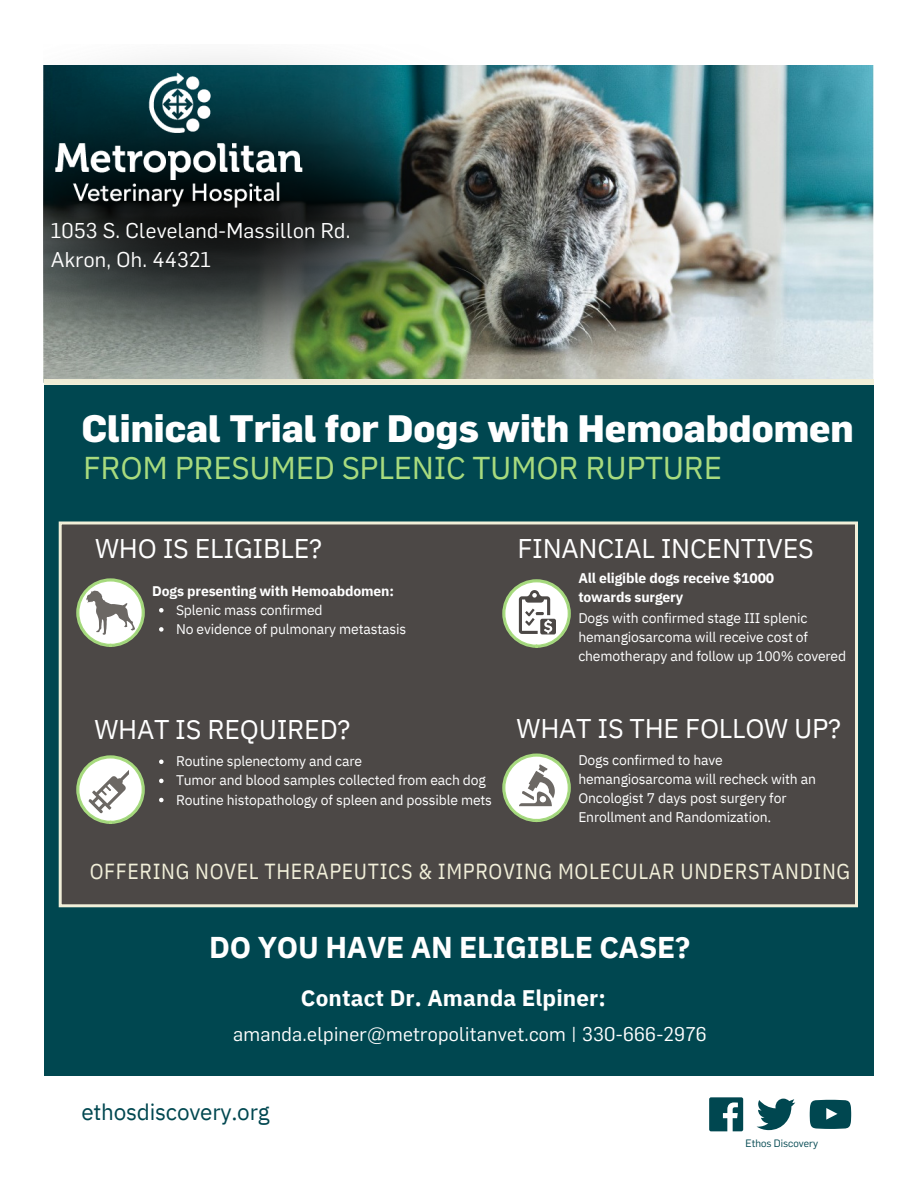
<style>
.page{position:relative;width:918px;height:1188px;background:#fff}
.page>*{position:absolute;margin:0;border:0;box-sizing:border-box;transform-origin:0 0}
.t1{font:800 37.5px "Flama";color:#fff}
.t2{font:31.5px "IBM Plex Sans";letter-spacing:-.01em;color:#a8db7e}
.t3{font:700 30px "IBM Plex Sans";letter-spacing:-.01em;color:#fff}
.t4{font:27px "IBM Plex Sans";letter-spacing:-.01em;color:#fff}
.t5{font:700 22.5px "IBM Plex Sans";letter-spacing:.005em;color:#fff}
.t6{font:22.5px "IBM Plex Sans";letter-spacing:-.01em;color:#004750}
.t7{font:21.75px "IBM Plex Sans Cond";letter-spacing:.03em;color:#f1efd9}
.t8{font:21px "Flama";letter-spacing:.015em;color:#fff}
.t9{font:19.5px "Flama";letter-spacing:.015em;color:#fff}
.t10{font:13.95px/19.2px "IBM Plex Sans";letter-spacing:-.01em;color:#fff}
.t11{font:700 13.95px "IBM Plex Sans";letter-spacing:-.01em;color:#fff}
.t12{font:10.5px "Flama";color:#004750}
</style>
<div class="page">
<div style="left:45px;top:68px;width:828px;height:1008px;background:#004750"></div>
<div style="left:59px;top:521px;width:799px;height:386px;background:#4c4846"></div>
<img style="left:536px;top:66px;width:338px;height:314px">
<svg style="left:709px;top:1097px;width:34px;height:34px"></svg>
<svg style="left:757px;top:1099px;width:38px;height:31px"></svg>
<svg style="left:810px;top:1100px;width:41px;height:29px"></svg>
<svg style="left:76px;top:578px;width:69px;height:69px;background:#b4b9ac"></svg>
<svg style="left:76px;top:755px;width:69px;height:69px;background:#bac0b3"></svg>
<div style="left:44px;top:380px;width:830px;height:5px;background:#f1efd9"></div>
<svg style="left:502px;top:754px;width:69px;height:68px;background:#bac0b2"></svg>
<svg style="left:502px;top:579px;width:69px;height:69px;background:#b1b7a9"></svg>
<img style="left:43px;top:56px;width:493px;height:327px">
<img style="left:44px;top:66px;width:269px;height:148px">
<svg style="left:159px;top:608px;width:5px;height:5px"></svg>
<svg style="left:159px;top:627px;width:5px;height:5px"></svg>
<svg style="left:159px;top:760px;width:5px;height:4px"></svg>
<svg style="left:159px;top:779px;width:5px;height:4px"></svg>
<svg style="left:159px;top:798px;width:5px;height:4px"></svg>
<p class="t8" style="left:51px;top:217px;width:301px">1053 S. Cleveland-Massillon Rd.</p>
<p class="t8" style="left:51px;top:246px;width:162px">Akron, Oh. 44321</p>
<p class="t1" style="left:82px;top:404px;width:774px">Clinical Trial for Dogs with Hemoabdomen</p>
<h3 class="t2" style="left:83px;top:446px;width:640px">FROM PRESUMED SPLENIC TUMOR RUPTURE</h3>
<h4 class="t4" style="left:95px;top:530px;width:228px">WHO IS ELIGIBLE?</h4>
<p class="t11" style="left:152px;top:581px;width:243px">Dogs presenting with Hemoabdomen:</p>
<p class="t10" style="left:176px;top:600px;width:148px">Splenic mass confirmed</p>
<h5 class="t10" style="left:176px;top:619px;width:232px">No evidence of pulmonary metastasis</h5>
<p class="t4" style="left:94px;top:711px;width:258px">WHAT IS REQUIRED?</p>
<h2 class="t10" style="left:176px;top:751px;width:188px">Routine splenectomy and care</h2>
<h6 class="t10" style="left:176px;top:771px;width:311px">Tumor and blood samples collected from each dog</h6>
<p class="t10" style="left:176px;top:790px;width:318px">Routine histopathology of spleen and possible mets</p>
<p class="t4" style="left:517px;top:530px;width:298px">FINANCIAL INCENTIVES</p>
<h4 class="t11" style="left:578px;top:569px;width:197px">All eligible dogs receive $1000</h4>
<p class="t11" style="left:578px;top:588px;width:106px">towards surgery</p>
<p class="t10" style="left:578px;top:608px;width:269px">Dogs with confirmed stage III splenic hemangiosarcoma will receive cost of chemotherapy and follow up 100% covered</p>
<p class="t4" style="left:517px;top:710px;width:326px">WHAT IS THE FOLLOW UP?</p>
<h4 class="t10" style="left:578px;top:750px;width:239px">Dogs confirmed to have hemangiosarcoma will recheck with an<br>Oncologist 7 days post surgery for<br>Enrollment and Randomization.</h4>
<h4 class="t7" style="left:90px;top:856px;width:762px">OFFERING NOVEL THERAPEUTICS &amp; IMPROVING MOLECULAR UNDERSTANDING</h4>
<p class="t3" style="left:209px;top:927px;width:482px">DO YOU HAVE AN ELIGIBLE CASE?</p>
<p class="t5" style="left:301px;top:983px;width:306px">Contact Dr. Amanda Elpiner:</p>
<p class="t9" style="left:233px;top:1021px;width:475px">amanda.elpiner@metropolitanvet.com | 330-666-2976</p>
<h1 class="t6" style="left:82px;top:1097px;width:190px">ethosdiscovery.org</h1>
<p class="t12" style="left:746px;top:1137px;width:74px">Ethos Discovery</p>
</div>
